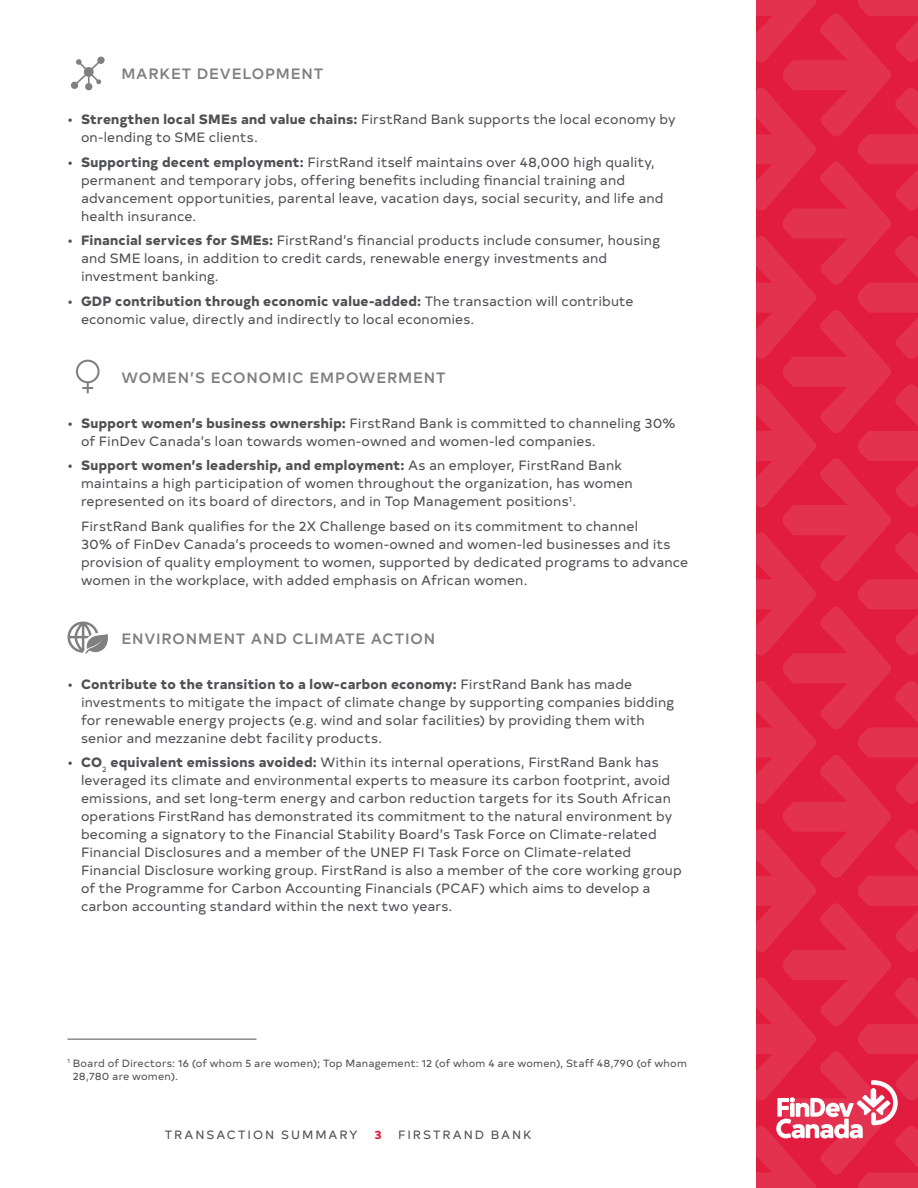
<style>
.page{position:relative;width:918px;height:1188px;background:#fff}
.page>*{position:absolute;margin:0;border:0;box-sizing:border-box;transform-origin:0 0}
.t1{font:500 15px "Typold";letter-spacing:.055em;color:#808080}
.Body_copy_-_with_ind{font:13.5px/18px "Typold";letter-spacing:.01em;color:#4f5153}
.t2{font:12px "Typold";letter-spacing:.16em;color:#4f5153}
.t3{font:800 12px "Typold";color:#e21c3f}
.Source_-_With_Rule{font:10.5px/13.5px "Typold";letter-spacing:.02em;color:#4f5153}
.s1{font-weight:800}
</style>
<div class="page">
<svg style="left:756px;top:0;width:162px;height:1188px;background:#e2294a"></svg>
<svg style="left:76px;top:360px;width:24px;height:33px"></svg>
<svg style="left:68px;top:622px;width:40px;height:31px"></svg>
<svg style="left:71px;top:57px;width:34px;height:33px"></svg>
<hr style="left:68px;top:1039px;width:188px;height:1px;background:#4f5153">
<h3 class="t1" style="left:122px;top:61px;width:203px">MARKET DEVELOPMENT</h3>
<p class="Body_copy_-_with_ind" style="left:81px;top:109px;width:596px;text-indent:-14px">• <span class="s1">Strengthen local SMEs and value chains:</span> FirstRand Bank supports the local economy by on-lending to SME clients.</p>
<p class="Body_copy_-_with_ind" style="left:81px;top:152px;width:584px;text-indent:-14px">• <span class="s1">Supporting decent employment:</span> FirstRand itself maintains over 48,000 high quality, permanent and temporary jobs, offering benefits including financial training and advancement opportunities, parental leave, vacation days, social security, and life and health insurance.</p>
<p class="Body_copy_-_with_ind" style="left:81px;top:230px;width:581px;text-indent:-14px">• <span class="s1">Financial services for SMEs:</span> FirstRand’s financial products include consumer, housing and SME loans, in addition to credit cards, renewable energy investments and investment banking.</p>
<p class="Body_copy_-_with_ind" style="left:81px;top:291px;width:554px;text-indent:-14px">• <span class="s1">GDP contribution through economic value-added:</span> The transaction will contribute economic value, directly and indirectly to local economies.</p>
<h3 class="t1" style="left:122px;top:365px;width:326px">WOMEN’S ECONOMIC EMPOWERMENT</h3>
<p class="Body_copy_-_with_ind" style="left:81px;top:413px;width:596px;text-indent:-14px">• <span class="s1">Support women’s business ownership:</span> FirstRand Bank is committed to channeling 30% of FinDev Canada’s loan towards women-owned and women-led companies.</p>
<p class="Body_copy_-_with_ind" style="left:81px;top:455px;width:553px;text-indent:-14px">• <span class="s1">Support women’s leadership, and employment:</span> As an employer, FirstRand Bank maintains a high participation of women throughout the organization, has women represented on its board of directors, and in Top Management positions<sup>1</sup>.</p>
<p class="Body_copy_-_with_ind" style="left:81px;top:516px;width:609px">FirstRand Bank qualifies for the 2X Challenge based on its commitment to channel<br>30% of FinDev Canada’s proceeds to women-owned and women-led businesses and its provision of quality employment to women, supported by dedicated programs to advance women in the workplace, with added emphasis on African women.</p>
<h3 class="t1" style="left:122px;top:626px;width:315px">ENVIRONMENT AND CLIMATE ACTION</h3>
<p class="Body_copy_-_with_ind" style="left:81px;top:674px;width:595px;text-indent:-14px">• <span class="s1">Contribute to the transition to a low-carbon economy:</span> FirstRand Bank has made investments to mitigate the impact of climate change by supporting companies bidding for renewable energy projects (e.g. wind and solar facilities) by providing them with senior and mezzanine debt facility products.</p>
<p class="Body_copy_-_with_ind" style="left:81px;top:752px;width:602px;text-indent:-14px">• <span class="s1">CO</span><sub>2</sub> <span class="s1">equivalent emissions avoided:</span> Within its internal operations, FirstRand Bank has leveraged its climate and environmental experts to measure its carbon footprint, avoid emissions, and set long-term energy and carbon reduction targets for its South African operations FirstRand has demonstrated its commitment to the natural environment by becoming a signatory to the Financial Stability Board’s Task Force on Climate-related Financial Disclosures and a member of the UNEP FI Task Force on Climate-related Financial Disclosure working group. FirstRand is also a member of the core working group of the Programme for Carbon Accounting Financials (PCAF) which aims to develop a carbon accounting standard within the next two years.</p>
<p class="Source_-_With_Rule" style="left:73px;top:1055px;width:616px;text-indent:-5px"><sup>1</sup> Board of Directors: 16 (of whom 5 are women); Top Management: 12 (of whom 4 are women), Staff 48,790 (of whom<br>28,780 are women).</p>
<p class="t2" style="left:165px;top:1125px;width:194px">TRANSACTION SUMMARY</p>
<p class="t3" style="left:374px;top:1124px;width:9px">3</p>
<p class="t2" style="left:398px;top:1125px;width:135px">FIRSTRAND BANK</p>
</div>
